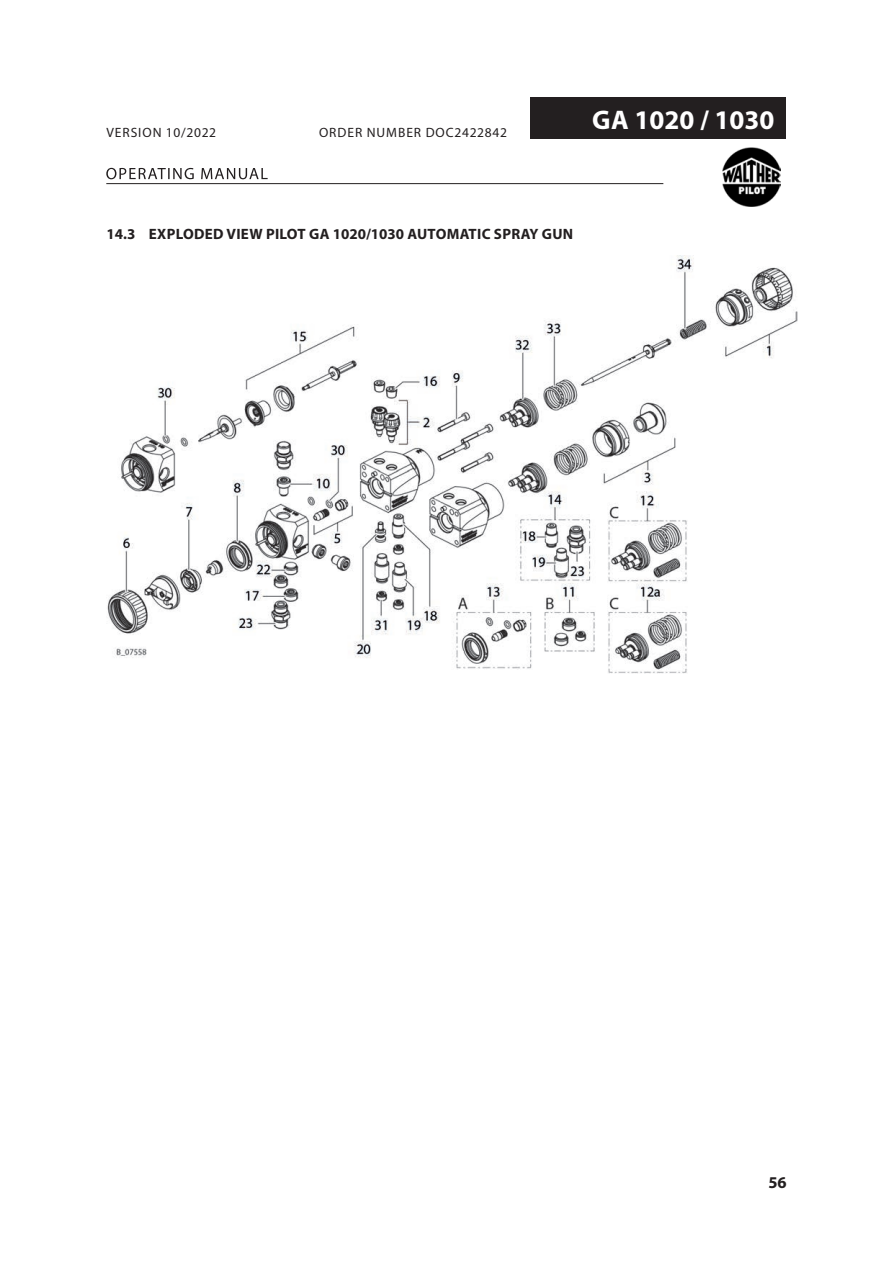
<style>
.page{position:relative;width:893px;height:1263px;background:#fff}
.page>*{position:absolute;margin:0;border:0;box-sizing:border-box;transform-origin:0 0}
.t1{font:700 27px "Myriad Pro";color:#fff}
.t2{font:700 16.5px "Myriad Pro";color:#231f20}
.t3{font:700 15px "Myriad Pro";letter-spacing:.02em;color:#231f20}
.t4{font:13.5px "Myriad Pro";letter-spacing:.07em;color:#231f20}
</style>
<div class="page">
<svg style="left:106px;top:168px;width:162px;height:11px"></svg>
<hr style="left:106px;top:183px;width:557px;height:1px;background:#231f20">
<div style="left:531px;top:98px;width:255px;height:41px;background:#231f20"></div>
<img style="left:722px;top:147px;width:59px;height:60px">
<img style="left:107px;top:255px;width:691px;height:419px">
<p class="t4" style="left:106px;top:125px;width:111px">VERSION 10/2022</p>
<p class="t4" style="left:319px;top:125px;width:189px">ORDER NUMBER DOC2422842</p>
<h1 class="t1" style="left:592px;top:102px;width:184px">GA 1020 / 1030</h1>
<p class="t3" style="left:106px;top:225px;width:468px">14.3 EXPLODED VIEW PILOT GA 1020/1030 AUTOMATIC SPRAY GUN</p>
<p class="t2" style="left:768px;top:1172px;width:20px">56</p>
</div>
